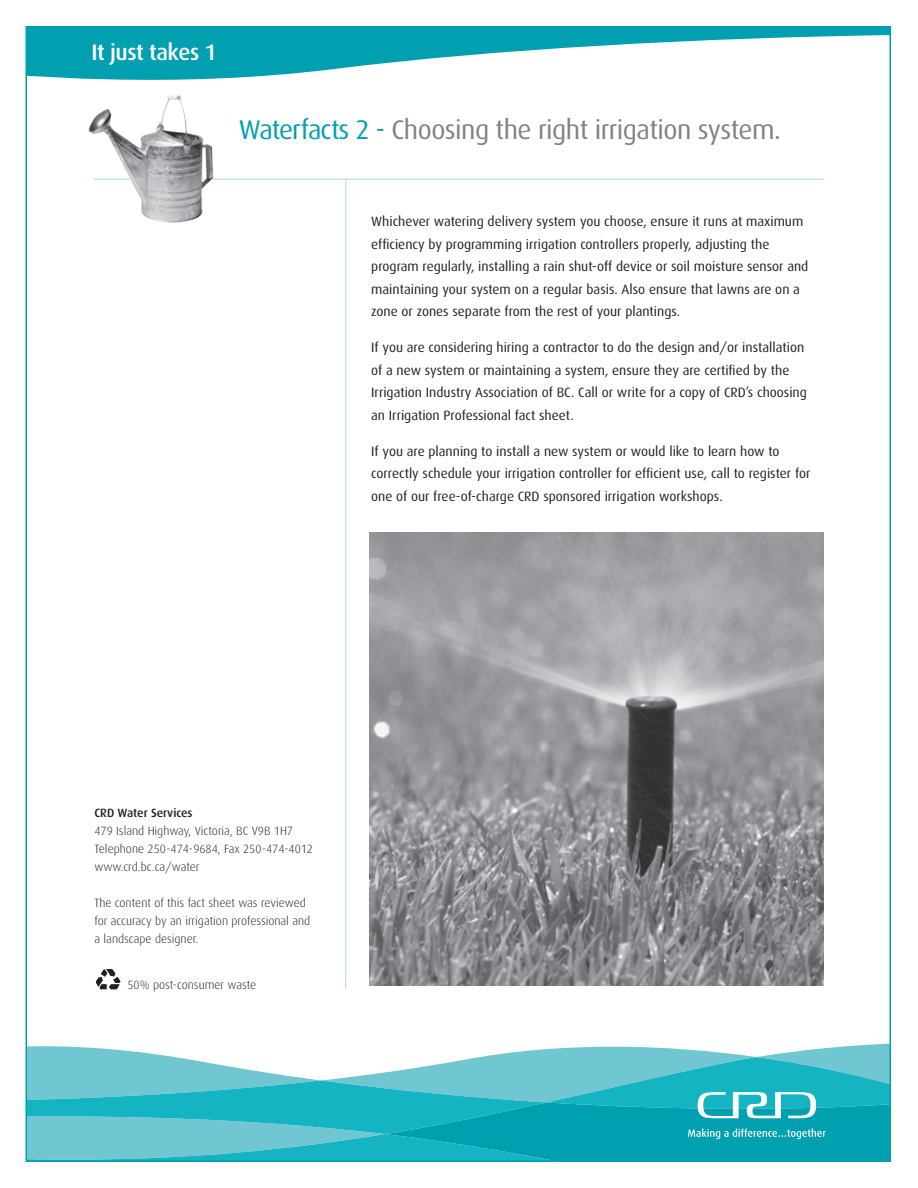
<style>
.page{position:relative;width:918px;height:1188px;background:#fff}
.page>*{position:absolute;margin:0;border:0;box-sizing:border-box;transform-origin:0 0}
.t1{font:27px "Dax";letter-spacing:-.02em;color:#808285}
.t2{font:500 22.5px "Dax";letter-spacing:-.02em;color:#fff}
.body_text{font:13.5px/22.5px "Dax";color:#231f20}
.mice_type{font:300 12px/18px "Dax";color:#231f20}
.side_block{font:300 12px "Dax";color:#231f20}
.mice_type-2{font:500 12px "Dax";color:#231f20}
.s1{color:#00a0b0}
</style>
<div class="page">
<img style="left:88px;top:95px;width:146px;height:128px">
<img style="left:369px;top:532px;width:455px;height:454px">
<svg style="left:29px;top:29px;width:859px;height:51px;fill:#00a0b0"></svg>
<svg style="left:29px;top:1047px;width:859px;height:112px;background:#4abeca"></svg>
<hr style="left:213px;top:179px;width:611px;height:1px;background:#aadbe2">
<hr style="left:345px;top:179px;width:1px;height:810px;background:#aadbe2">
<hr style="left:94px;top:179px;width:36px;height:1px;background:#aadbe2">
<svg style="left:95px;top:969px;width:26px;height:21px"></svg>
<p class="t2" style="left:92px;top:40px;width:127px">It just takes 1</p>
<p class="t1" style="left:239px;top:114px;width:544px"><span class="s1">Waterfacts 2 -</span> Choosing the right irrigation system.</p>
<p class="body_text" style="left:371px;top:211px;width:439px">Whichever watering delivery system you choose, ensure it runs at maximum efficiency by programming irrigation controllers properly, adjusting the program regularly, installing a rain shut-off device or soil moisture sensor and maintaining your system on a regular basis. Also ensure that lawns are on a zone or zones separate from the rest of your plantings.</p>
<p class="body_text" style="left:371px;top:337px;width:437px">If you are considering hiring a contractor to do the design and/or installation of a new system or maintaining a system, ensure they are certified by the Irrigation Industry Association of BC. Call or write for a copy of CRD’s choosing an Irrigation Professional fact sheet.</p>
<p class="body_text" style="left:371px;top:440px;width:441px">If you are planning to install a new system or would like to learn how to correctly schedule your irrigation controller for efficient use, call to register for one of our free-of-charge CRD sponsored irrigation workshops.</p>
<p class="mice_type-2" style="left:94px;top:807px;width:100px">CRD Water Services</p>
<p class="mice_type" style="left:94px;top:822px;width:200px">479 Island Highway, Victoria, BC V9B 1H7</p>
<p class="mice_type" style="left:94px;top:840px;width:220px">Telephone 250-474-9684, Fax 250-474-4012</p>
<p class="mice_type" style="left:94px;top:858px;width:107px">www.crd.bc.ca/water</p>
<p class="mice_type" style="left:94px;top:894px;width:217px">The content of this fact sheet was reviewed for accuracy by an irrigation professional and a landscape designer.</p>
<p class="side_block" style="left:128px;top:978px;width:130px">50% post-consumer waste</p>
</div>
